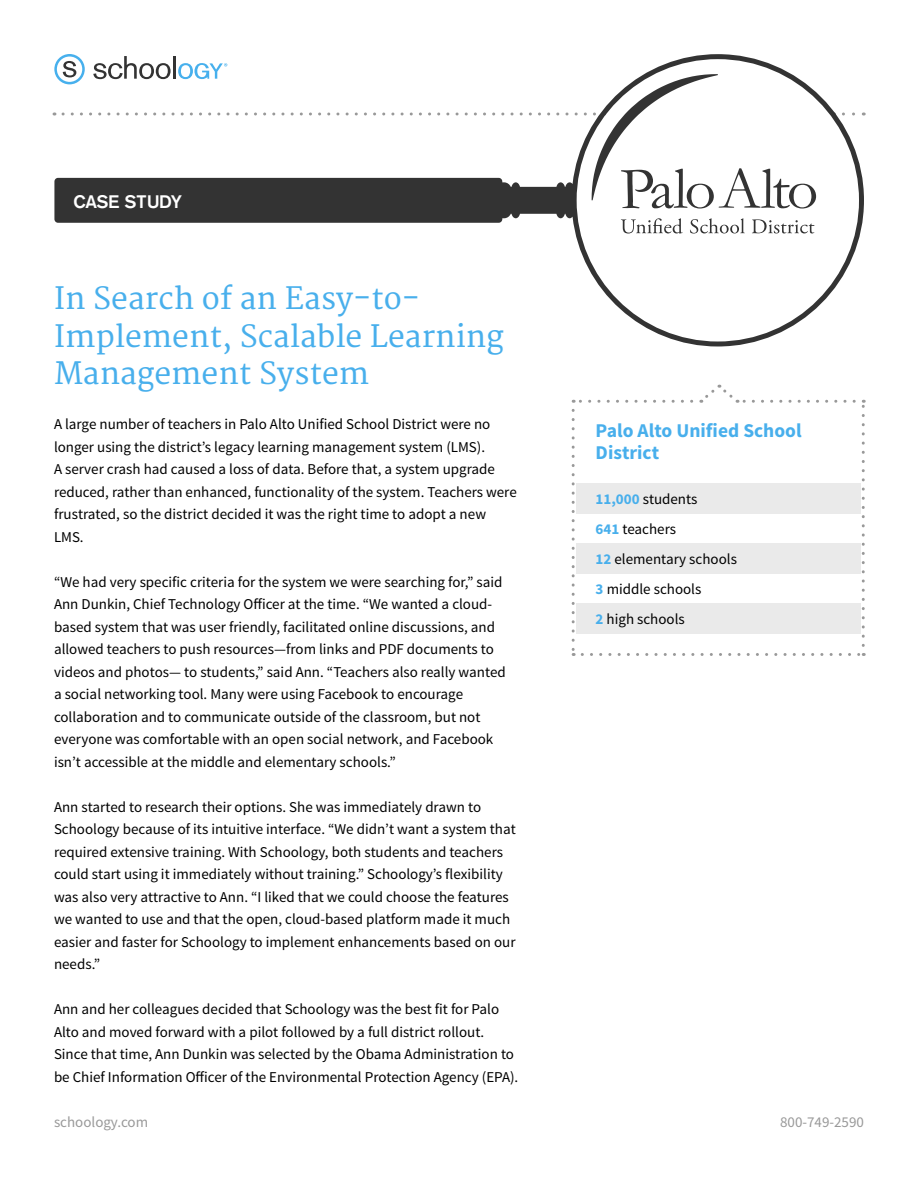
<style>
.page{position:relative;width:918px;height:1188px;background:#fff}
.page>*{position:absolute;margin:0;border:0;box-sizing:border-box;transform-origin:0 0}
.t1{font:30px/37.5px "Merriweather";color:#48afec}
.t2{font:700 19.5px/22.5px "Source Sans Pro";color:#48afec}
.t3{font:500 18px "Akzidenz Grotesk BQ";letter-spacing:-.02em;color:#fff}
.t4{font:15px/22.5px "Source Sans Pro";color:#000}
.t5{font:15px "Source Sans Pro";color:#999}
.s1{font-weight:700;color:#48afec}
</style>
<div class="page">
<svg style="left:862px;top:400px;width:3px;height:245px"></svg>
<svg style="left:700px;top:384px;width:154px;height:19px"></svg>
<svg style="left:573px;top:400px;width:119px;height:3px"></svg>
<svg style="left:572px;top:410px;width:3px;height:246px"></svg>
<svg style="left:582px;top:653px;width:282px;height:3px"></svg>
<div style="left:576px;top:483px;width:285px;height:30px;background:#eaeaea"></div>
<div style="left:576px;top:543px;width:285px;height:30px;background:#eaeaea"></div>
<div style="left:576px;top:603px;width:285px;height:30px;background:#eaeaea"></div>
<svg style="left:54px;top:92px;width:810px;height:254px"></svg>
<svg style="left:621px;top:218px;width:62px;height:16px"></svg>
<svg style="left:690px;top:218px;width:55px;height:16px"></svg>
<svg style="left:752px;top:219px;width:62px;height:14px"></svg>
<svg style="left:54px;top:54px;width:762px;height:155px"></svg>
<p class="t3" style="left:73px;top:190px;width:110px">CASE STUDY</p>
<h1 class="t1" style="left:54px;top:281px;width:451px">In Search of an Easy-to-<br>Implement, Scalable Learning<br>Management System</h1>
<p class="t4" style="left:54px;top:413px;width:464px">A large number of teachers in Palo Alto Unified School District were no longer using the district’s legacy learning management system (LMS).<br>A server crash had caused a loss of data. Before that, a system upgrade reduced, rather than enhanced, functionality of the system. Teachers were frustrated, so the district decided it was the right time to adopt a new LMS.</p>
<p class="t4" style="left:54px;top:571px;width:453px">“We had very specific criteria for the system we were searching for,” said Ann Dunkin, Chief Technology Officer at the time. “We wanted a cloud&shy;based system that was user friendly, facilitated online discussions, and allowed teachers to push resources—from links and PDF documents to videos and photos— to students,” said Ann. “Teachers also really wanted a social networking tool. Many were using Facebook to encourage collaboration and to communicate outside of the classroom, but not everyone was comfortable with an open social network, and Facebook isn’t accessible at the middle and elementary schools.”</p>
<p class="t4" style="left:54px;top:796px;width:463px">Ann started to research their options. She was immediately drawn to Schoology because of its intuitive interface. “We didn’t want a system that required extensive training. With Schoology, both students and teachers could start using it immediately without training.” Schoology’s flexibility was also very attractive to Ann. “I liked that we could choose the features we wanted to use and that the open, cloud-based platform made it much easier and faster for Schoology to implement enhancements based on our needs.”</p>
<p class="t4" style="left:54px;top:998px;width:466px">Ann and her colleagues decided that Schoology was the best fit for Palo Alto and moved forward with a pilot followed by a full district rollout.<br>Since that time, Ann Dunkin was selected by the Obama Administration to be Chief Information Officer of the Environmental Protection Agency (EPA).</p>
<h2 class="t2" style="left:596px;top:419px;width:207px">Palo Alto Unified School<br>District</h2>
<p class="t4" style="left:596px;top:484px;width:143px;line-height:30px"><span class="s1">11,000</span> students<br><span class="s1">641</span> teachers<br><span class="s1">12</span> elementary schools<br><span class="s1">3</span> middle schools<br><span class="s1">2</span> high schools</p>
<p class="t5" style="left:54px;top:1112px;width:96px">schoology.com</p>
<p class="t5" style="left:780px;top:1112px;width:85px">800-749-2590</p>
</div>
